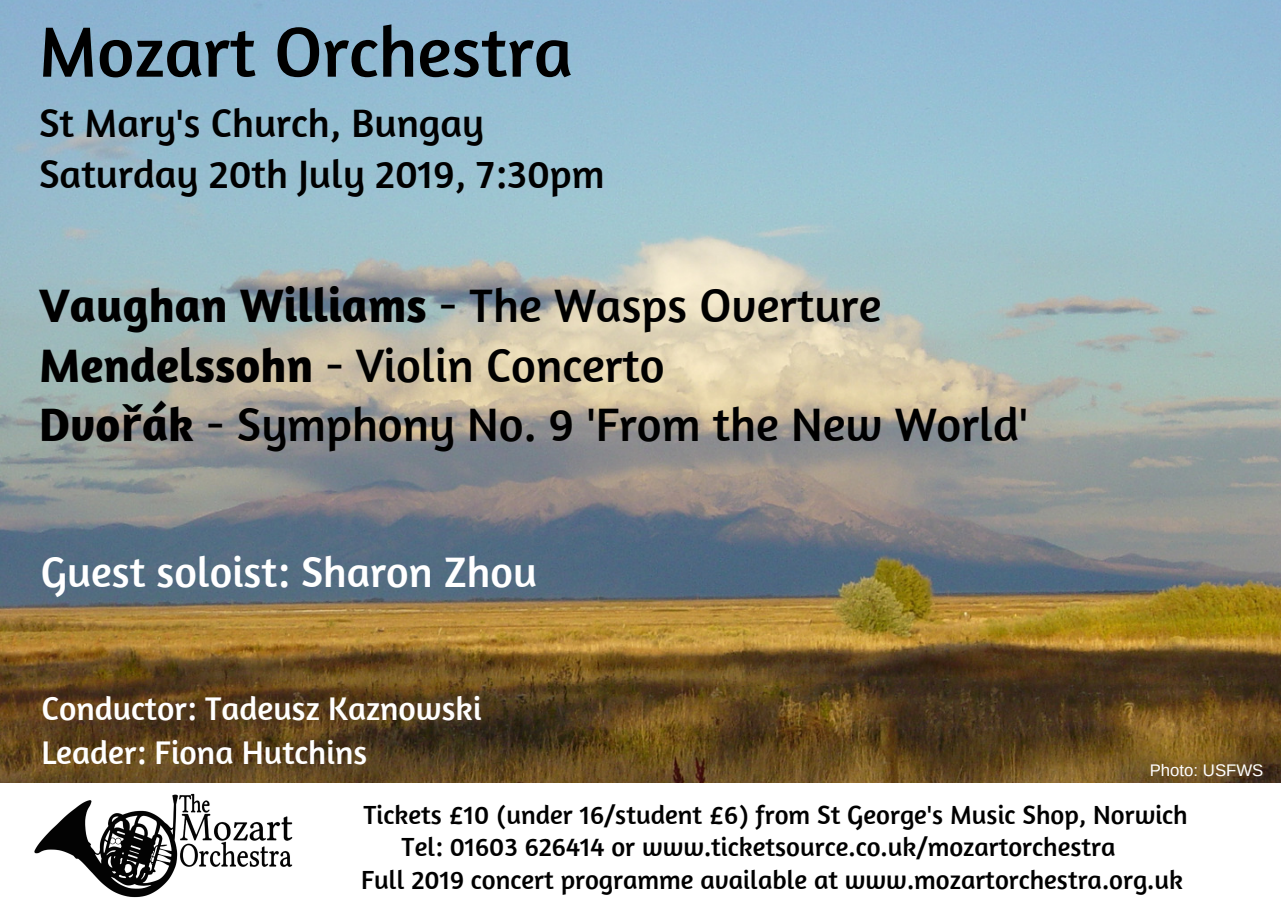
<style>
.page{position:relative;width:1281px;height:911px;background:#fff}
.page>*{position:absolute;margin:0;border:0;box-sizing:border-box;transform-origin:0 0}
.t1{font:72px "Amaranth";color:#000}
.t2{font:48px/59.7px "Amaranth";color:#000}
.t3{font:43.65px "Amaranth";color:#fff}
.t4{font:40.5px/50.7px "Amaranth";color:#000}
.t5{font:33.6px/44px "Amaranth";color:#fff}
.t6{font:26.85px "Amaranth";color:#000}
.t7{font:16.8px "Arimo";color:#fff}
.s1{font-weight:700}
.s2{font-family:"Noto Sans";font-weight:700}
</style>
<div class="page">
<img style="left:0;top:0;width:1280px;height:783px">
<img style="left:34px;top:793px;width:259px;height:105px">
<h1 class="t1" style="left:39px;top:6px;width:535px">Mozart Orchestra</h1>
<h3 class="t4" style="left:39px;top:97px;width:567px">St Mary's Church, Bungay<br>Saturday 20th July 2019, 7:30pm</h3>
<h2 class="t2" style="left:39px;top:274px;width:990px"><span class="s1">Vaughan Williams</span> - The Wasps Overture<br><span class="s1">Mendelssohn</span> - Violin Concerto<br><span class="s1">Dvo</span><span class="s2">ř</span><span class="s1">ák</span> - Symphony No. 9 'From the New World'</h2>
<h3 class="t3" style="left:41px;top:544px;width:498px">Guest soloist: Sharon Zhou</h3>
<p class="t5" style="left:41px;top:685px;width:441px">Conductor: Tadeusz Kaznowski<br>Leader: Fiona Hutchins</p>
<p class="t7" style="left:1149px;top:760px;width:115px">Photo: USFWS</p>
<p class="t6" style="left:363px;top:797px;width:825px">Tickets £10 (under 16/student £6) from St George's Music Shop, Norwich</p>
<p class="t6" style="left:401px;top:829px;width:715px">Tel: 01603 626414 or www.ticketsource.co.uk/mozartorchestra</p>
<p class="t6" style="left:361px;top:862px;width:823px">Full 2019 concert programme available at www.mozartorchestra.org.uk</p>
</div>
